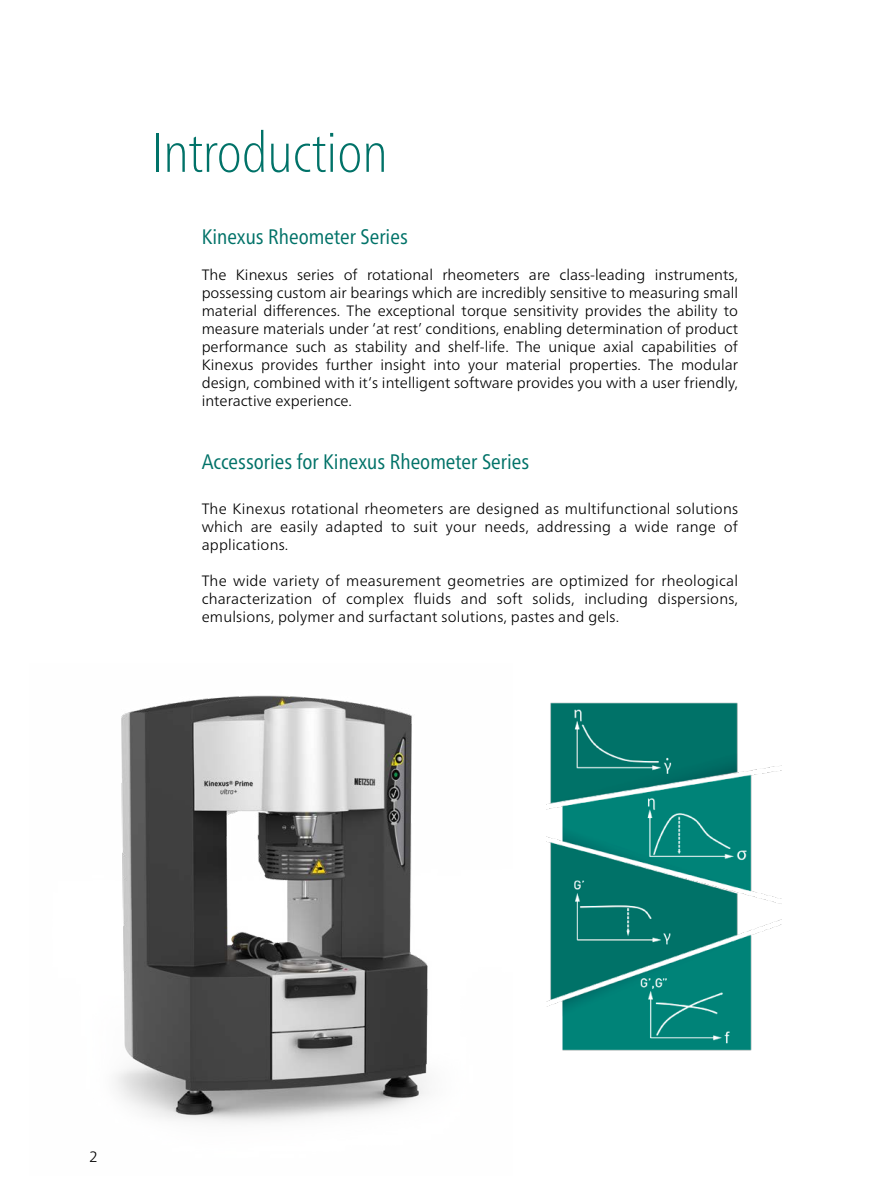
<style>
.page{position:relative;width:893px;height:1191px;background:#fff}
.page>*{position:absolute;margin:0;border:0;box-sizing:border-box;transform-origin:0 0}
.Headline_n{font:100 condensed 55.5px "Frutiger Neue LTW1 G";color:#007268}
.Subhead_1_grün_n{font:condensed 21px "Frutiger Neue LTW1 G";color:#007268}
.Fließtext_en_n{font:300 15px/18px "Frutiger Neue LTW1 G";letter-spacing:.01em;color:#000;text-align:justify}
</style>
<div class="page">
<img style="left:546px;top:702px;width:235px;height:349px">
<img style="left:116px;top:695px;width:312px;height:427px">
<p class="Headline_n" style="left:152px;top:112px;width:237px">Introduction</p>
<p class="Subhead_1_grün_n" style="left:202px;top:221px;width:208px">Kinexus Rheometer Series</p>
<p class="Fließtext_en_n" style="left:202px;top:265px;width:538px">The Kinexus series of rotational rheometers are class-leading instruments, possessing custom air bearings which are incredibly sensitive to measuring small material differences. The exceptional torque sensitivity provides the ability to measure materials under ‘at rest’ conditions, enabling determination of product performance such as stability and shelf-life. The unique axial capabilities of Kinexus provides further insight into your material properties. The modular design, combined with it‘s intelligent software provides you with a user friendly, interactive experience.</p>
<p class="Subhead_1_grün_n" style="left:202px;top:446px;width:329px">Accessories for Kinexus Rheometer Series</p>
<p class="Fließtext_en_n" style="left:202px;top:499px;width:538px">The Kinexus rotational rheometers are designed as multifunctional solutions which are easily adapted to suit your needs, addressing a wide range of applications.</p>
<p class="Fließtext_en_n" style="left:202px;top:571px;width:538px">The wide variety of measurement geometries are optimized for rheological characterization of complex fluids and soft solids, including dispersions, emulsions, polymer and surfactant solutions, pastes and gels.</p>
<p class="Fließtext_en_n" style="left:89px;top:1147px;width:10px">2</p>
</div>
